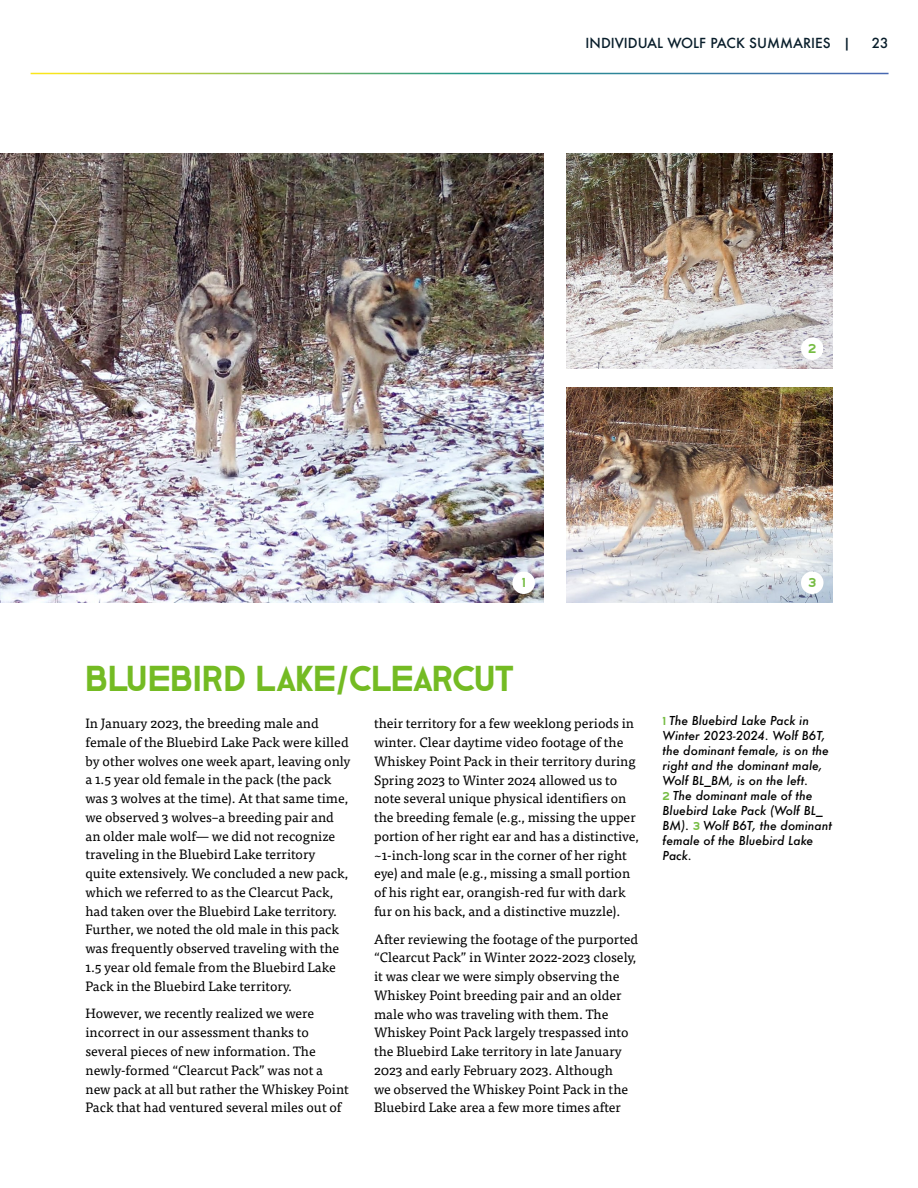
<style>
.page{position:relative;width:918px;height:1188px;background:#fff}
.page>*{position:absolute;margin:0;border:0;box-sizing:border-box;transform-origin:0 0}
.t1{font:37.5px "Ge Body";letter-spacing:-.01em;color:#74bb23}
.t2{font:13.5px/18.8px "Tisa Pro";color:#000}
.t3{font:500 13.5px "Futura";color:#081d2a}
.t4{font:13.5px "Ge Body";color:#76bc43}
.t5{font:italic 500 12px/15px "Futura";color:#000}
.s1{font-family:"Ge Body";font-weight:400;font-style:normal;color:#76bc43}
</style>
<div class="page">
<img style="left:0;top:153px;width:544px;height:450px">
<img style="left:566px;top:153px;width:267px;height:216px">
<img style="left:566px;top:387px;width:267px;height:216px">
<div style="left:512px;top:572px;width:23px;height:22px;background:#fff;border-radius:50%"></div>
<div style="left:801px;top:338px;width:23px;height:22px;background:#fff;border-radius:50%"></div>
<div style="left:801px;top:572px;width:23px;height:22px;background:#fff;border-radius:50%"></div>
<p class="t3" style="left:586px;top:34px;width:267px">INDIVIDUAL WOLF PACK SUMMARIES |</p>
<p class="t3" style="left:872px;top:34px;width:18px">23</p>
<p class="t4" style="left:808px;top:341px;width:10px">2</p>
<p class="t4" style="left:522px;top:575px;width:5px">1</p>
<p class="t4" style="left:808px;top:575px;width:10px">3</p>
<h1 class="t1" style="left:86px;top:657px;width:431px">BLUEBIRD LAKE/CLEARCUT</h1>
<p class="t2" style="left:86px;top:713px;width:267px">In January 2023, the breeding male and female of the Bluebird Lake Pack were killed by other wolves one week apart, leaving only a 1.5 year old female in the pack (the pack was 3 wolves at the time). At that same time, we observed 3 wolves–a breeding pair and an older male wolf— we did not recognize traveling in the Bluebird Lake territory<br>quite extensively. We concluded a new pack, which we referred to as the Clearcut Pack, had taken over the Bluebird Lake territory.<br>Further, we noted the old male in this pack was frequently observed traveling with the 1.5 year old female from the Bluebird Lake Pack in the Bluebird Lake territory.</p>
<p class="t2" style="left:86px;top:1004px;width:265px">However, we recently realized we were incorrect in our assessment thanks to several pieces of new information. The newly-formed “Clearcut Pack” was not a new pack at all but rather the Whiskey Point Pack that had ventured several miles out of</p>
<p class="t2" style="left:374px;top:713px;width:266px">their territory for a few weeklong periods in winter. Clear daytime video footage of the Whiskey Point Pack in their territory during Spring 2023 to Winter 2024 allowed us to note several unique physical identifiers on the breeding female (e.g., missing the upper portion of her right ear and has a distinctive, ~1-inch-long scar in the corner of her right eye) and male (e.g., missing a small portion of his right ear, orangish-red fur with dark fur on his back, and a distinctive muzzle).</p>
<p class="t2" style="left:374px;top:929px;width:266px">After reviewing the footage of the purported “Clearcut Pack” in Winter 2022-2023 closely, it was clear we were simply observing the Whiskey Point breeding pair and an older male who was traveling with them. The Whiskey Point Pack largely trespassed into the Bluebird Lake territory in late January 2023 and early February 2023. Although<br>we observed the Whiskey Point Pack in the Bluebird Lake area a few more times after</p>
<p class="t5" style="left:663px;top:713px;width:171px"><span class="s1">1</span> The Bluebird Lake Pack in<br>Winter 2023-2024. Wolf B6T, the dominant female, is on the right and the dominant male,<br>Wolf BL_BM, is on the left.<br><span class="s1">2</span> The dominant male of the<br>Bluebird Lake Pack (Wolf BL_<br>BM). <span class="s1">3</span> Wolf B6T, the dominant female of the Bluebird Lake<br>Pack.</p>
</div>
